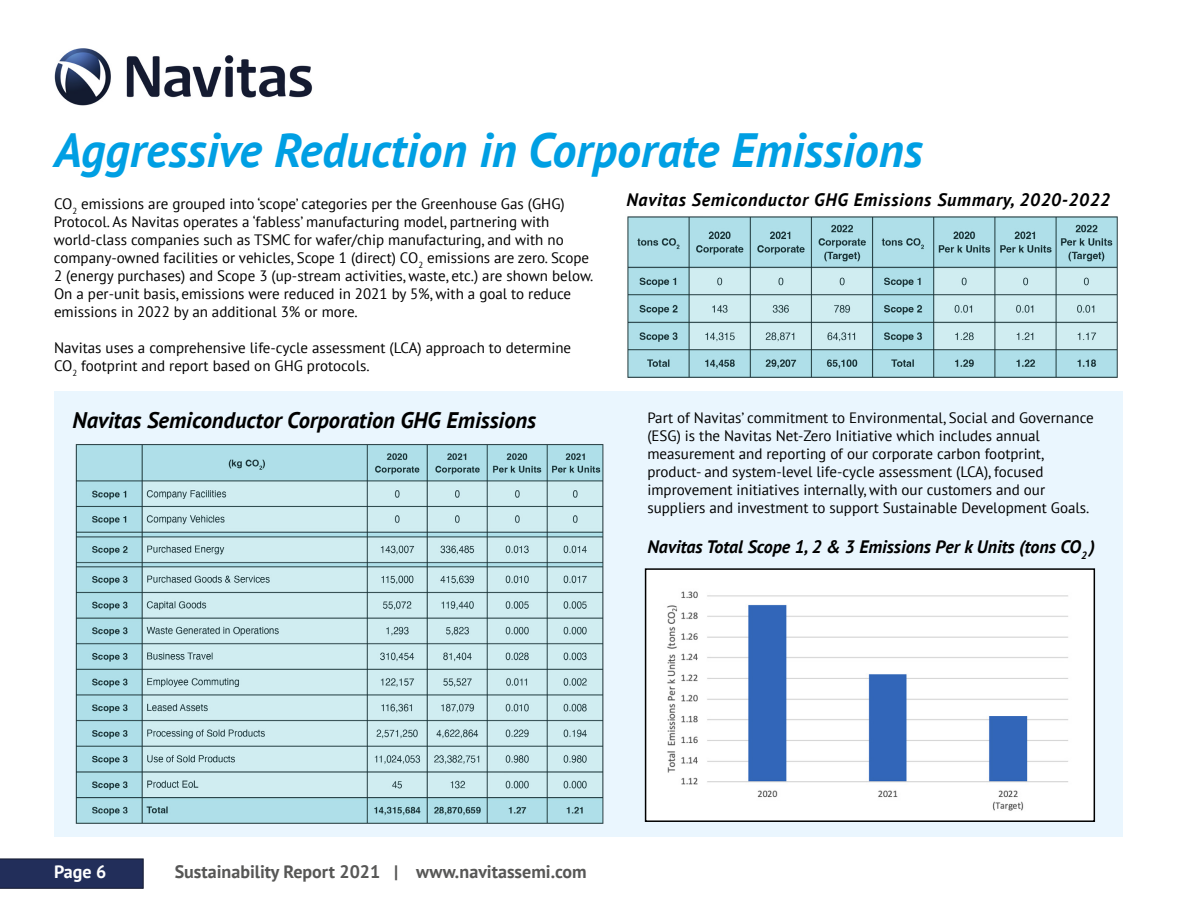
<style>
.page{position:relative;width:1188px;height:918px;background:#fff}
.page>*{position:absolute;margin:0;border:0;box-sizing:border-box;transform-origin:0 0}
.t1{font:italic 700 48px "PT Sans";color:#009fe3}
.t2{font:italic 700 22.5px "PT Sans";color:#000}
.t3{font:italic 700 18px "PT Sans";color:#000}
.t4{font:italic 700 18px "PT Sans";letter-spacing:.04em;color:#000}
.t5{font:700 18px "PT Sans";color:#575756}
.t6{font:700 18px "PT Sans";color:#fff}
.t7{font:15px/18px "PT Sans";color:#000}
</style>
<div class="page">
<svg style="left:0;top:859px;width:144px;height:30px;background:#222e58"></svg>
<img style="left:54px;top:48px;width:259px;height:58px">
<div style="left:54px;top:391px;width:1068px;height:446px;background:#eaf6fe"></div>
<img style="left:627px;top:216px;width:491px;height:162px">
<img style="left:648px;top:571px;width:444px;height:248px">
<div style="left:645px;top:568px;width:450px;height:254px;border:2px solid #000"></div>
<img style="left:75px;top:444px;width:529px;height:380px">
<h1 class="t1" style="left:54px;top:118px;width:870px">Aggressive Reduction in Corporate Emissions</h1>
<p class="t7" style="left:54px;top:194px;width:541px">CO<sub>2</sub> emissions are grouped into ‘scope’ categories per the Greenhouse Gas (GHG)<br>Protocol. As Navitas operates a ‘fabless’ manufacturing model, partnering with world-class companies such as TSMC for wafer/chip manufacturing, and with no company-owned facilities or vehicles, Scope 1 (direct) CO<sub>2</sub> emissions are zero. Scope 2 (energy purchases) and Scope 3 (up-stream activities, waste, etc.) are shown below.<br>On a per-unit basis, emissions were reduced in 2021 by 5%, with a goal to reduce emissions in 2022 by an additional 3% or more.</p>
<p class="t7" style="left:54px;top:338px;width:519px">Navitas uses a comprehensive life-cycle assessment (LCA) approach to determine<br>CO<sub>2</sub> footprint and report based on GHG protocols.</p>
<p class="t4" style="left:627px;top:188px;width:485px">Navitas Semiconductor GHG Emissions Summary, 2020-2022</p>
<h2 class="t2" style="left:73px;top:405px;width:465px">Navitas Semiconductor Corporation GHG Emissions</h2>
<p class="t7" style="left:647px;top:408px;width:448px">Part of Navitas’ commitment to Environmental, Social and Governance (ESG) is the Navitas Net-Zero Initiative which includes annual measurement and reporting of our corporate carbon footprint, product- and system-level life-cycle assessment (LCA), focused improvement initiatives internally, with our customers and our suppliers and investment to support Sustainable Development Goals.</p>
<p class="t3" style="left:648px;top:535px;width:449px">Navitas Total Scope 1, 2 &amp; 3 Emissions Per k Units (tons CO<sub>2</sub> )</p>
<p class="t6" style="left:54px;top:859px;width:54px">Page 6</p>
<p class="t5" style="left:175px;top:859px;width:413px">Sustainability Report 2021 | www.navitassemi.com</p>
</div>
